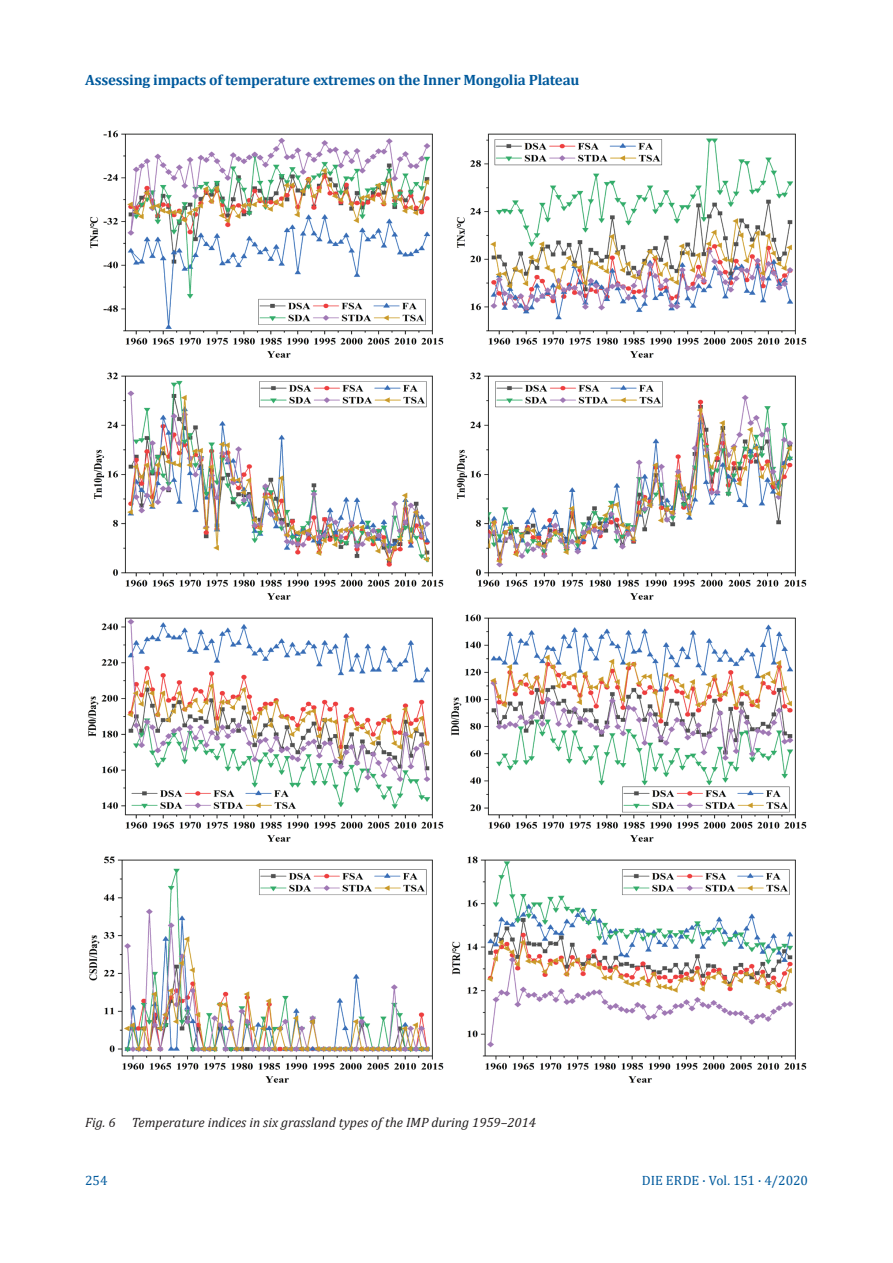
<style>
.page{position:relative;width:893px;height:1263px;background:#fff}
.page>*{position:absolute;margin:0;border:0;box-sizing:border-box;transform-origin:0 0}
.t1{font:700 15px "Cambria";letter-spacing:-.015em;color:#015a9d}
.t2{font:italic 13.5px "Cambria";color:#231f20}
.t3{font:13.5px "Cambria";letter-spacing:-.005em;color:#015a9d}
</style>
<div class="page">
<img style="left:90px;top:130px;width:354px;height:228px">
<img style="left:456px;top:133px;width:351px;height:225px">
<img style="left:93px;top:372px;width:351px;height:228px">
<img style="left:456px;top:372px;width:351px;height:228px">
<img style="left:88px;top:617px;width:356px;height:225px">
<img style="left:451px;top:614px;width:356px;height:228px">
<img style="left:89px;top:856px;width:355px;height:227px">
<img style="left:452px;top:856px;width:355px;height:227px">
<p class="t1" style="left:85px;top:69px;width:496px">Assessing impacts of temperature extremes on the Inner Mongolia Plateau</p>
<p class="t2" style="left:85px;top:1112px;width:452px">Fig. 6 Temperature indices in six grassland types of the IMP during 1959–2014</p>
<p class="t3" style="left:85px;top:1172px;width:24px">254</p>
<p class="t3" style="left:642px;top:1172px;width:167px">DIE ERDE · Vol. 151 · 4/2020</p>
</div>
